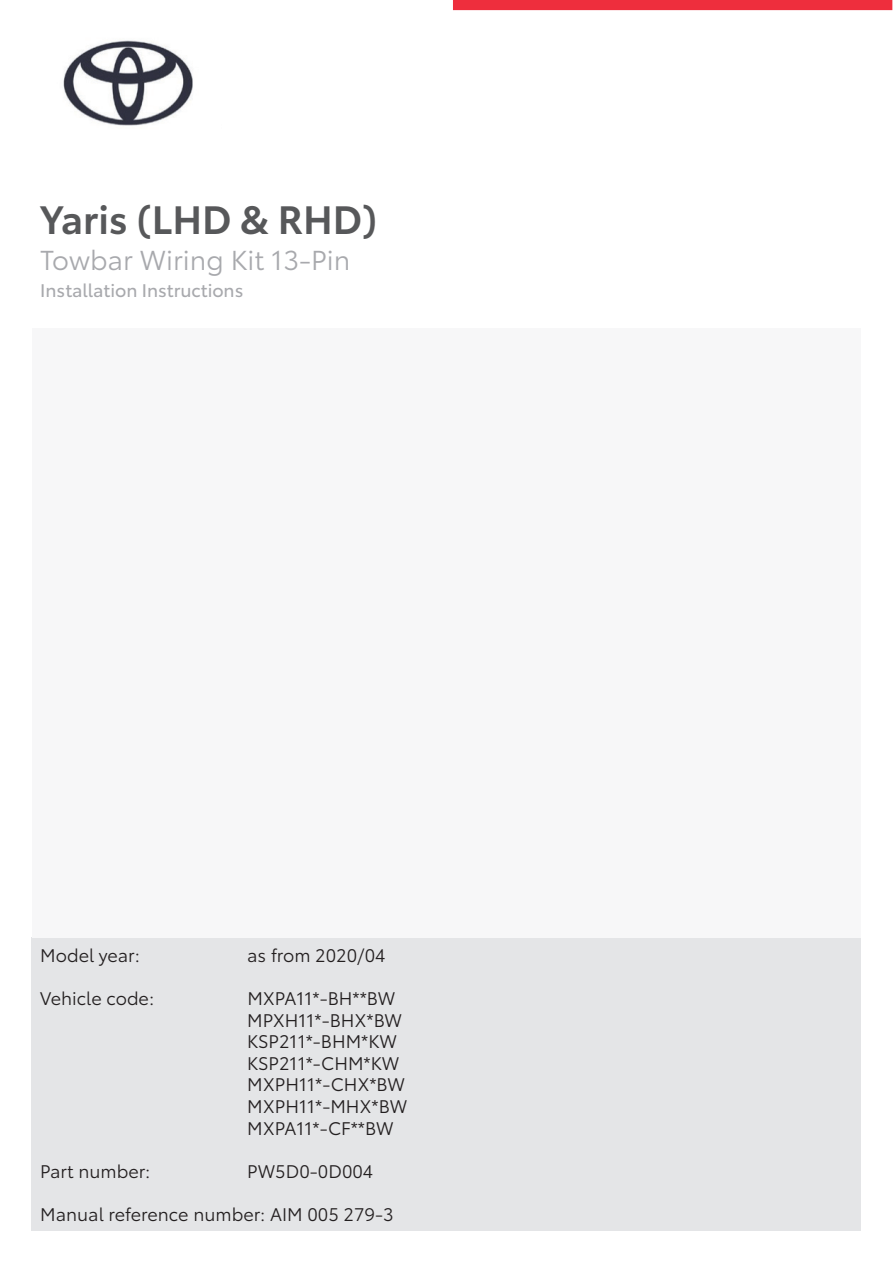
<style>
.page{position:relative;width:893px;height:1263px;background:#fff}
.page>*{position:absolute;margin:0;border:0;box-sizing:border-box;transform-origin:0 0}
.t1{font:600 39px "Toyota Type";color:#57585a}
.t2{font:27px "Toyota Type";color:#a8a9ad}
.t3{font:18px/21.6px "Toyota Type";color:#231f20}
.t4{font:18px "Toyota Type";color:#a8a9ad}
</style>
<div class="page">
<img style="left:63px;top:40px;width:130px;height:86px">
<div style="left:453px;top:0;width:439px;height:10px;background:#ee2e3d"></div>
<div style="left:32px;top:937px;width:829px;height:294px;background:#e4e5e7"></div>
<div style="left:33px;top:328px;width:828px;height:609px;background:#f7f7f8"></div>
<h1 class="t1" style="left:40px;top:204px;width:339px">Yaris (LHD &amp; RHD)</h1>
<h2 class="t2" style="left:40px;top:249px;width:312px">Towbar Wiring Kit 13-Pin</h2>
<p class="t4" style="left:40px;top:283px;width:205px">Installation Instructions</p>
<p class="t3" style="left:40px;top:946px;width:101px">Model year:</p>
<p class="t3" style="left:247px;top:946px;width:140px">as from 2020/04</p>
<p class="t3" style="left:40px;top:989px;width:115px">Vehicle code:</p>
<p class="t3" style="left:247px;top:989px;width:161px">MXPA11*-BH**BW<br>MPXH11*-BHX*BW<br>KSP211*-BHM*KW<br>KSP211*-CHM*KW<br>MXPH11*-CHX*BW<br>MXPH11*-MHX*BW<br>MXPA11*-CF**BW</p>
<p class="t3" style="left:40px;top:1162px;width:112px">Part number:</p>
<p class="t3" style="left:247px;top:1162px;width:128px">PW5D0-0D004</p>
<p class="t3" style="left:40px;top:1205px;width:355px">Manual reference number: AIM 005 279-3</p>
</div>
